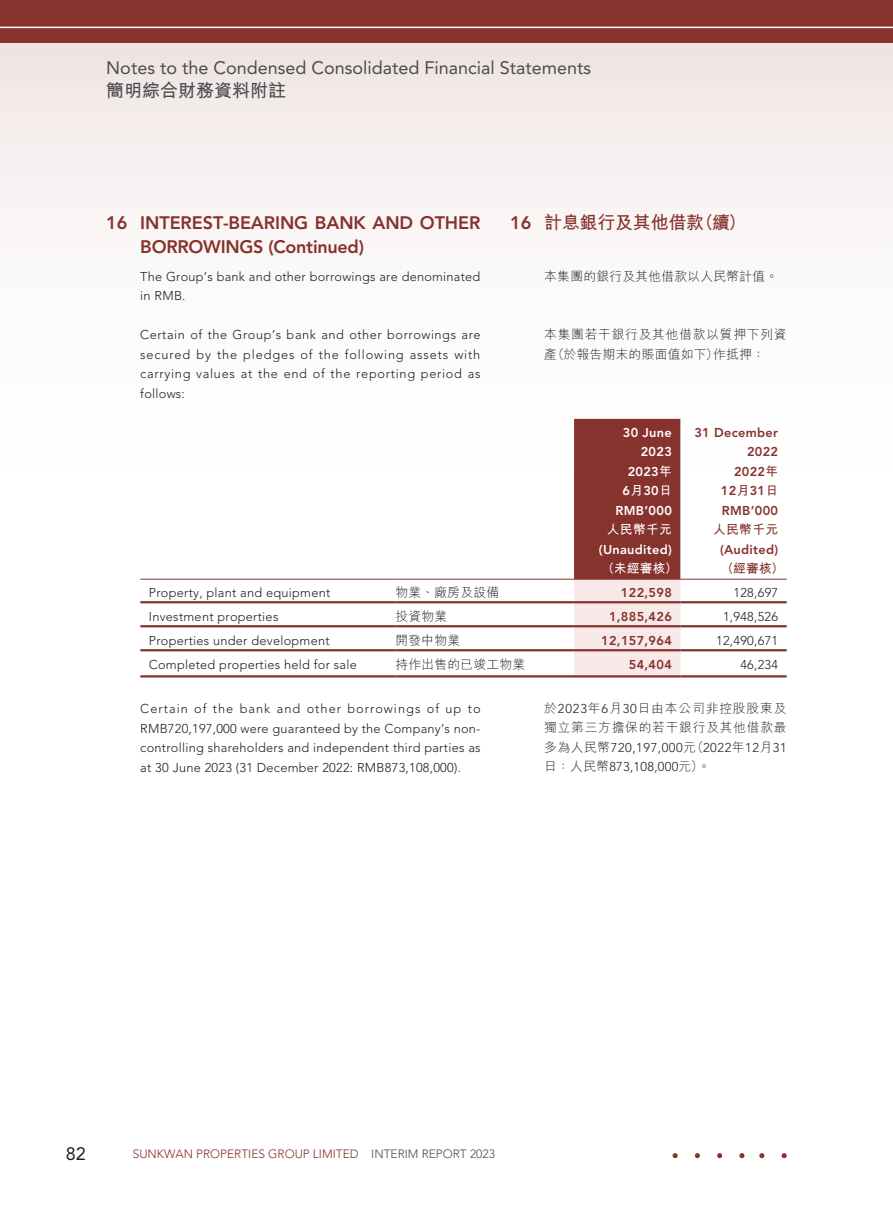
<style>
.page{position:relative;width:893px;height:1212px;background:#fff}
.page>*{position:absolute;margin:0;border:0;box-sizing:border-box;transform-origin:0 0}
.t1{font:800 18px/24px "Avenir LT Std";letter-spacing:-.005em;color:#86322d}
.t2{font:18px "Avenir LT Std";color:#4b4c4d}
.t3{font:700 18px "M Hei HK";letter-spacing:-.015em;color:#86322d}
.t4{font:700 18px "M Hei HK";color:#4b4c4d}
.t5{font:18px "Avenir LT Std";color:#231f20}
.t6{font:300 12.75px/19.5px "Avenir LT Std";letter-spacing:.02em;color:#231f20;text-align:justify}
.t7{font:300 12.75px/19.5px "M Hei HK";letter-spacing:.06em;color:#231f20}
.t8{font:800 12.75px "Avenir LT Std";letter-spacing:.025em;color:#86322d}
.t9{font:300 12.75px/19.5px "Avenir LT Std";letter-spacing:.045em;color:#231f20}
.t10{font:300 12.75px "M Hei HK";letter-spacing:.02em;color:#231f20}
.t11{font:800 12.75px "Avenir LT Std";letter-spacing:.025em;color:#fff}
.t12{font:700 12.75px "M Hei HK";letter-spacing:.025em;color:#fff}
.t13{font:700 12.75px "M Hei HK";letter-spacing:.025em;color:#86322d}
.t14{font:300 12px "Avenir LT Std";color:#86322d}
.s1{font-family:"Avenir LT Std";font-weight:800}
.s2{font-family:"M Hei HK";font-weight:700}
.s3{font-family:"Avenir LT Std"}
.s4{font-family:"M Hei HK"}
.s5{color:#4b4c4d}
</style>
<div class="page">
<div style="left:0;top:0;width:893px;height:784px;background:linear-gradient(to bottom,#f4ecec,#fff)"></div>
<div style="left:0;top:0;width:893px;height:43px;background:#86322d"></div>
<hr style="left:0;top:27px;width:893px;height:1px;background:#fff">
<svg style="left:574px;top:419px;width:106px;height:256px;background:#ad726f"></svg>
<hr style="left:140px;top:579px;width:255px;height:1px;background:#86322d">
<hr style="left:395px;top:579px;width:179px;height:1px;background:#86322d">
<hr style="left:574px;top:579px;width:106px;height:1px;background:#86322d">
<hr style="left:680px;top:579px;width:107px;height:1px;background:#86322d">
<hr style="left:140px;top:601px;width:255px;height:2px;background:#86322d">
<hr style="left:395px;top:601px;width:179px;height:2px;background:#86322d">
<hr style="left:574px;top:601px;width:106px;height:2px;background:#86322d">
<hr style="left:680px;top:601px;width:107px;height:2px;background:#86322d">
<hr style="left:140px;top:625px;width:255px;height:2px;background:#86322d">
<hr style="left:395px;top:625px;width:179px;height:2px;background:#86322d">
<hr style="left:574px;top:625px;width:106px;height:2px;background:#86322d">
<hr style="left:680px;top:625px;width:107px;height:2px;background:#86322d">
<hr style="left:140px;top:649px;width:255px;height:2px;background:#86322d">
<hr style="left:395px;top:649px;width:179px;height:2px;background:#86322d">
<hr style="left:574px;top:649px;width:106px;height:2px;background:#86322d">
<hr style="left:680px;top:649px;width:107px;height:2px;background:#86322d">
<hr style="left:140px;top:675px;width:255px;height:2px;background:#86322d">
<hr style="left:395px;top:675px;width:179px;height:2px;background:#86322d">
<hr style="left:574px;top:675px;width:106px;height:2px;background:#86322d">
<hr style="left:680px;top:675px;width:107px;height:2px;background:#86322d">
<svg style="left:739px;top:1153px;width:5px;height:5px"></svg>
<svg style="left:717px;top:1153px;width:5px;height:5px"></svg>
<svg style="left:695px;top:1153px;width:5px;height:5px"></svg>
<svg style="left:673px;top:1153px;width:5px;height:5px"></svg>
<svg style="left:782px;top:1153px;width:5px;height:5px"></svg>
<svg style="left:759px;top:1153px;width:5px;height:5px"></svg>
<h1 class="t2" style="left:106px;top:58px;width:486px">Notes to the Condensed Consolidated Financial Statements</h1>
<h1 class="t4" style="left:106px;top:78px;width:181px">簡明綜合財務資料附註</h1>
<h1 class="t1" style="left:140px;top:210px;width:342px;text-indent:-34px">16 INTEREST-BEARING BANK AND OTHER<br>BORROWINGS (Continued)</h1>
<p class="t6" style="left:140px;top:267px;width:342px">The Group’s bank and other borrowings are denominated in RMB.</p>
<p class="t6" style="left:140px;top:325px;width:342px">Certain of the Group’s bank and other borrowings are secured by the pledges of the following assets with carrying values at the end of the reporting period as follows:</p>
<h1 class="t3" style="left:510px;top:209px;width:237px"><span class="s1">16</span> 計息銀行及其他借款（續）</h1>
<p class="t10" style="left:544px;top:267px;width:236px">本集團的銀行及其他借款以人民幣計值。</p>
<p class="t7" style="left:544px;top:324px;width:244px">本集團若干銀行及其他借款以質押下列資產（於報告期末的賬面值如下）作抵押：</p>
<p class="t11" style="left:623px;top:425px;width:51px">30 June</p>
<p class="t8" style="left:694px;top:425px;width:85px">31 December</p>
<p class="t11" style="left:641px;top:444px;width:33px">2023</p>
<p class="t8" style="left:747px;top:444px;width:33px">2022</p>
<p class="t11" style="left:628px;top:464px;width:46px">2023<span class="s2">年</span></p>
<p class="t8" style="left:734px;top:464px;width:46px">2022<span class="s2">年</span></p>
<p class="t11" style="left:622px;top:483px;width:51px">6<span class="s2">月</span>30<span class="s2">日</span></p>
<p class="t8" style="left:721px;top:483px;width:59px">12<span class="s2">月</span>31<span class="s2">日</span></p>
<p class="t11" style="left:615px;top:503px;width:58px">RMB’000</p>
<p class="t8" style="left:722px;top:503px;width:58px">RMB’000</p>
<p class="t12" style="left:607px;top:520px;width:66px">人民幣千元</p>
<p class="t13" style="left:713px;top:520px;width:66px">人民幣千元</p>
<p class="t11" style="left:599px;top:542px;width:74px">(Unaudited)</p>
<p class="t8" style="left:720px;top:542px;width:60px">(Audited)</p>
<p class="t12" style="left:602px;top:559px;width:77px">（未經審核）</p>
<p class="t13" style="left:721px;top:559px;width:64px">（經審核）</p>
<p class="t6" style="left:149px;top:583px;width:183px">Property, plant and equipment</p>
<p class="t10" style="left:395px;top:584px;width:105px">物業、廠房及設備</p>
<p class="t8" style="left:621px;top:585px;width:52px">122,598</p>
<p class="t6" style="left:733px;top:583px;width:46px">128,697</p>
<p class="t6" style="left:149px;top:607px;width:131px">Investment properties</p>
<p class="t10" style="left:395px;top:608px;width:53px">投資物業</p>
<p class="t8" style="left:609px;top:609px;width:64px">1,885,426</p>
<p class="t6" style="left:723px;top:607px;width:57px">1,948,526</p>
<p class="t6" style="left:149px;top:631px;width:182px">Properties under development</p>
<p class="t10" style="left:395px;top:632px;width:66px">開發中物業</p>
<p class="t8" style="left:601px;top:633px;width:72px">12,157,964</p>
<p class="t6" style="left:716px;top:631px;width:64px">12,490,671</p>
<p class="t6" style="left:149px;top:655px;width:209px">Completed properties held for sale</p>
<p class="t10" style="left:395px;top:656px;width:131px">持作出售的已竣工物業</p>
<p class="t8" style="left:629px;top:657px;width:45px">54,404</p>
<p class="t6" style="left:740px;top:655px;width:39px">46,234</p>
<p class="t6" style="left:140px;top:699px;width:342px">Certain of the bank and other borrowings of up to RMB720,197,000 were guaranteed by the Company’s non&shy;controlling shareholders and independent third parties as at 30 June 2023 (31 December 2022: RMB873,108,000).</p>
<p class="t7" style="left:544px;top:698px;width:244px">於<span class="s3">2023</span>年<span class="s3">6</span>月<span class="s3">30</span>日由本公司非控股股東及獨立第三方擔保的若干銀行及其他借款最</p>
<p class="t9" style="left:544px;top:738px;width:244px"><span class="s4">多為人民幣</span>720,197,000<span class="s4">元（</span>2022<span class="s4">年</span>12<span class="s4">月</span>31<span class="s4">日：人民幣</span>873,108,000<span class="s4">元）。</span></p>
<h1 class="t5" style="left:66px;top:1143px;width:22px">82</h1>
<p class="t14" style="left:133px;top:1147px;width:364px">SUNKWAN PROPERTIES GROUP LIMITED <span class="s5">INTERIM REPORT 2023</span></p>
</div>
